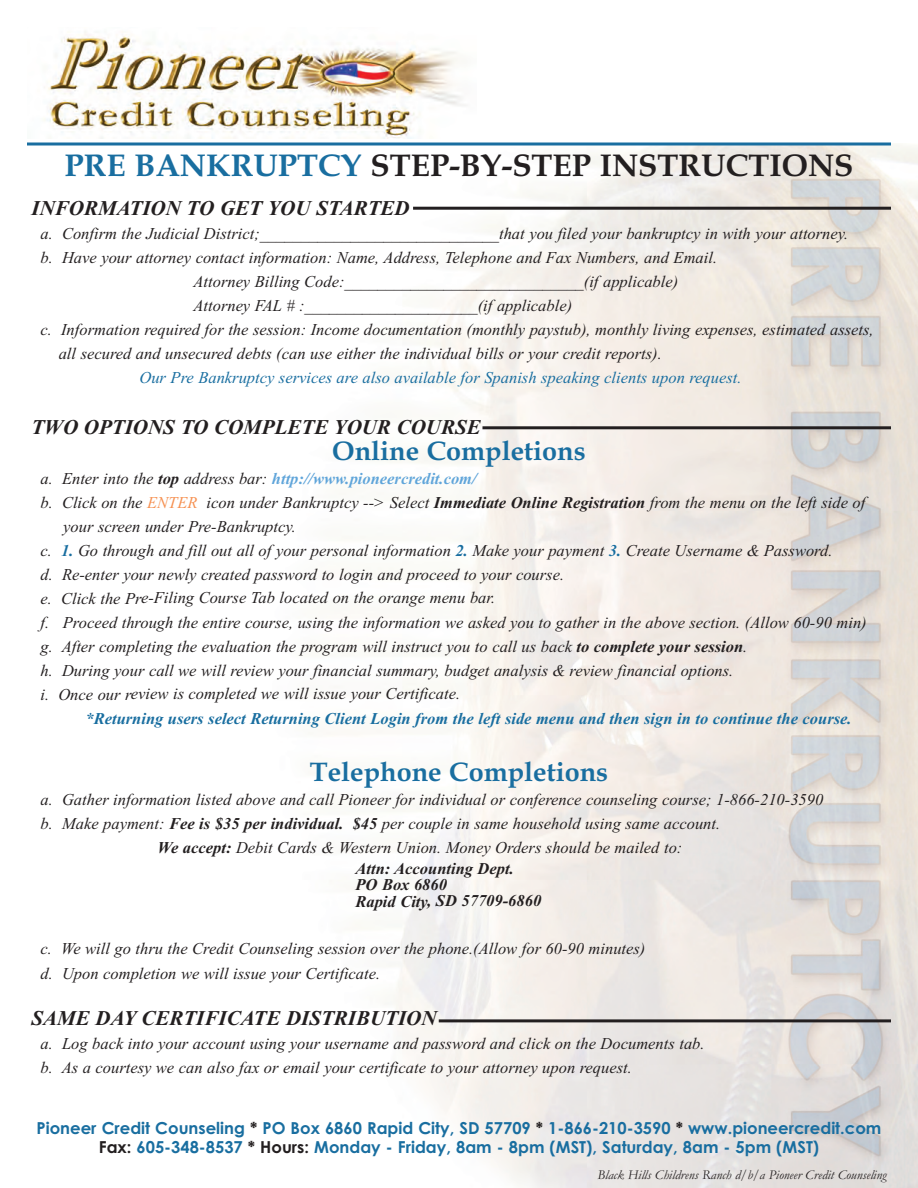
<style>
.page{position:relative;width:918px;height:1188px;background:#fff}
.page>*{position:absolute;margin:0;border:0;box-sizing:border-box;transform-origin:0 0}
.t1{font:700 31.5px "Book Antiqua";color:#231f20}
.t2{font:700 27px "Book Antiqua";color:#196ea0}
.t3{font:italic 700 21px "Times New Roman";color:#231f20}
.t4{font:italic 16.5px/24px "Times New Roman";color:#231f20}
.t5{font:700 16.5px/19.8px "Century Gothic";color:#196ea0;text-align:center}
.t6{font:italic 700 16.5px "Times New Roman";color:#196ea0}
.t7{font:italic 16.5px "Times New Roman";color:#196ea0}
.t8{font:italic 700 16.5px "Times New Roman";color:#60a5da}
.t9{font:italic 700 16.5px/16.5px "Times New Roman";color:#231f20}
.t10{font:italic 13.5px "Garamond";color:#231f20}
.s1{color:#196ea0}
.s2{font-weight:400;color:#231f20}
.s3{color:#231f20}
.s4{color:#f69152}
.s5{font-weight:700}
.s6{font-weight:700;color:#196ea0}
</style>
<div class="page">
<img style="left:361px;top:144px;width:557px;height:1044px">
<img style="left:44px;top:31px;width:422px;height:108px">
<svg style="left:27px;top:142px;width:864px;height:4px"></svg>
<hr style="left:413px;top:207px;width:478px;height:3px;background:#231f20">
<hr style="left:482px;top:426px;width:409px;height:3px;background:#231f20">
<hr style="left:439px;top:1019px;width:452px;height:3px;background:#231f20">
<h1 class="t1" style="left:65px;top:147px;width:790px"><span class="s1">PRE BANKRUPTCY</span> STEP-BY-STEP INSTRUCTIONS</h1>
<p class="t3" style="left:32px;top:195px;width:380px">INFORMATION TO GET YOU STARTED</p>
<p class="t4" style="left:41px;top:221px;width:809px">a. Confirm the Judicial District;_____________________________that you filed your bankruptcy in with your attorney.</p>
<p class="t4" style="left:41px;top:245px;width:678px">b. Have your attorney contact information: Name, Address, Telephone and Fax Numbers, and Email.</p>
<p class="t4" style="left:193px;top:269px;width:486px">Attorney Billing Code:_____________________________(if applicable)</p>
<p class="t4" style="left:193px;top:293px;width:380px">Attorney FAL # :_____________________(if applicable)</p>
<p class="t4" style="left:41px;top:317px;width:835px">c. Information required for the session: Income documentation (monthly paystub), monthly living expenses, estimated assets,</p>
<p class="t4" style="left:59px;top:341px;width:605px">all secured and unsecured debts (can use either the individual bills or your credit reports).</p>
<p class="t7" style="left:139px;top:368px;width:604px">Our Pre Bankruptcy services are also available for Spanish speaking clients upon request.</p>
<p class="t3" style="left:32px;top:414px;width:451px">TWO OPTIONS TO COMPLETE YOUR COURSE</p>
<h2 class="t2" style="left:332px;top:434px;width:255px">Online Completions</h2>
<p class="t8" style="left:41px;top:468px;width:438px"><span class="s2">a. Enter into the</span> <span class="s3">top</span> <span class="s2">address bar:</span> http://www.pioneercredit.com/</p>
<p class="t4" style="left:41px;top:490px;width:826px">b. Click on the <span class="s4">ENTER</span> icon under Bankruptcy --&gt; Select <span class="s5">Immediate Online Registration</span> from the menu on the left side of</p>
<p class="t4" style="left:63px;top:514px;width:234px">your screen under Pre-Bankruptcy.</p>
<p class="t4" style="left:41px;top:538px;width:793px">c. <span class="s6">1.</span> Go through and fill out all of your personal information <span class="s6">2.</span> Make your payment <span class="s6">3.</span> Create Username &amp; Password.</p>
<p class="t4" style="left:41px;top:562px;width:525px">d. Re-enter your newly created password to login and proceed to your course.</p>
<p class="t4" style="left:41px;top:586px;width:456px">e. Click the Pre-Filing Course Tab located on the orange menu bar.</p>
<p class="t4" style="left:41px;top:610px;width:828px">f. Proceed through the entire course, using the information we asked you to gather in the above section. (Allow 60-90 min)</p>
<p class="t4" style="left:41px;top:634px;width:708px">g. After completing the evaluation the program will instruct you to call us back <span class="s5">to complete your session</span>.</p>
<p class="t4" style="left:41px;top:658px;width:694px">h. During your call we will review your financial summary, budget analysis &amp; review financial options.</p>
<p class="t4" style="left:41px;top:682px;width:421px">i. Once our review is completed we will issue your Certificate.</p>
<p class="t6" style="left:86px;top:708px;width:768px">*Returning users select Returning Client Login from the left side menu and then sign in to continue the course.</p>
<h2 class="t2" style="left:310px;top:755px;width:300px">Telephone Completions</h2>
<p class="t4" style="left:41px;top:787px;width:784px">a. Gather information listed above and call Pioneer for individual or conference counseling course; 1-866-210-3590</p>
<p class="t4" style="left:41px;top:811px;width:681px">b. Make payment: <span class="s5">Fee is $35 per individual. $45</span> per couple in same household using same account.</p>
<p class="t4" style="left:158px;top:835px;width:526px"><span class="s5">We accept:</span> Debit Cards &amp; Western Union. Money Orders should be mailed to:</p>
<p class="t9" style="left:355px;top:860px;width:187px">Attn: Accounting Dept.<br>PO Box 6860<br>Rapid City, SD 57709-6860</p>
<p class="t4" style="left:41px;top:937px;width:606px">c. We will go thru the Credit Counseling session over the phone.(Allow for 60-90 minutes) d. Upon completion we will issue your Certificate.</p>
<p class="t3" style="left:32px;top:1005px;width:407px">SAME DAY CERTIFICATE DISTRIBUTION</p>
<p class="t4" style="left:41px;top:1031px;width:666px">a. Log back into your account using your username and password and click on the Documents tab. b. As a courtesy we can also fax or email your certificate to your attorney upon request.</p>
<p class="t5" style="left:37px;top:1118px;width:846px">Pioneer Credit Counseling <span class="s3">*</span> PO Box 6860 Rapid City, SD 57709 <span class="s3">*</span> 1-866-210-3590 <span class="s3">*</span> www.pioneercredit.com<br><span class="s3">Fax:</span> 605-348-8537 <span class="s3">* Hours:</span> Monday - Friday, 8am - 8pm (MST), Saturday, 8am - 5pm (MST)</p>
<p class="t10" style="left:598px;top:1166px;width:290px">Black Hills Childrens Ranch d/b/a Pioneer Credit Counseling</p>
</div>
